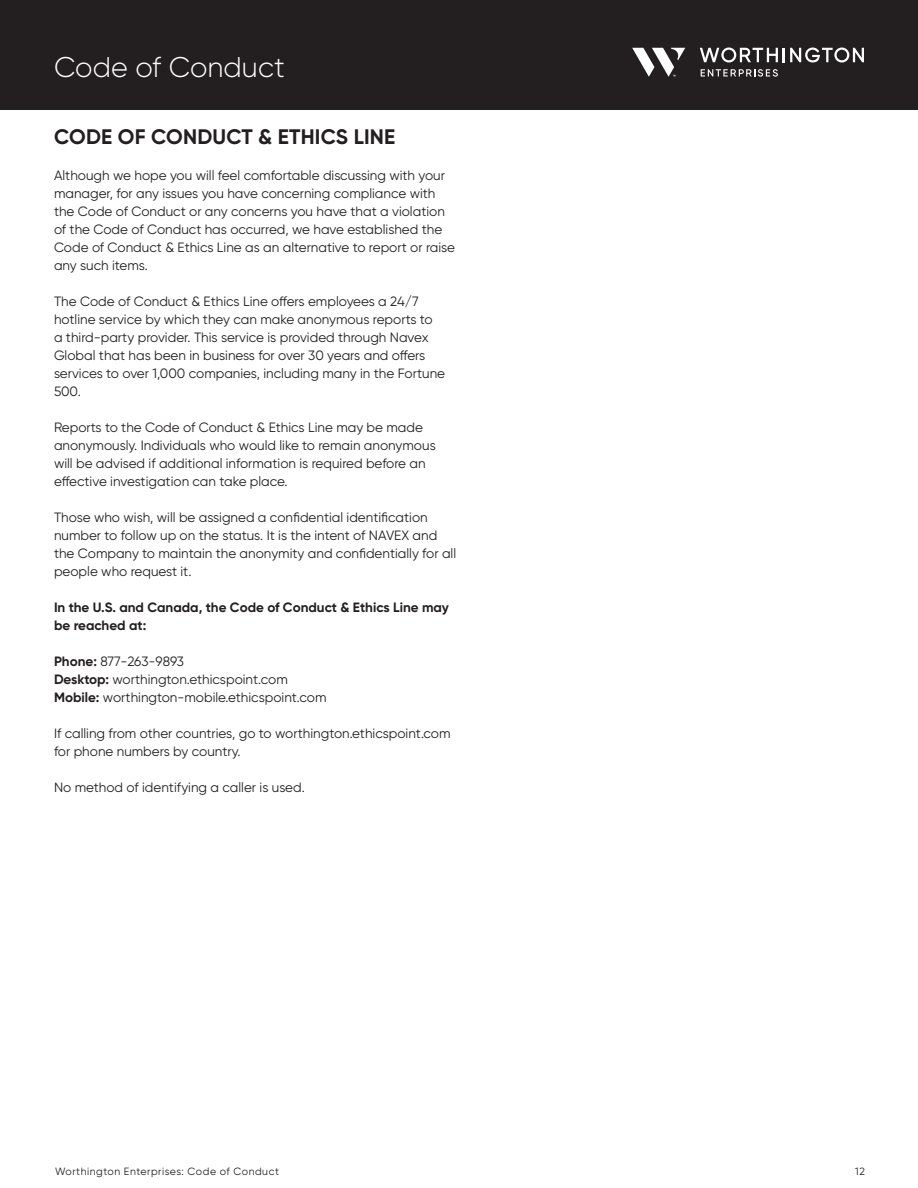
<style>
.page{position:relative;width:918px;height:1188px;background:#fff}
.page>*{position:absolute;margin:0;border:0;box-sizing:border-box;transform-origin:0 0}
.t1{font:300 28.5px "Gilroy";color:#fff}
.t2{font:700 21px "Gilroy";letter-spacing:.01em;color:#231f20}
.t3{font:13.5px/18px "Gilroy";color:#231f20}
.t4{font:700 13.5px/18px "Gilroy";color:#231f20}
.t5{font:10.5px "Gilroy";letter-spacing:.05em;color:#231f20}
.s1{font-weight:700}
</style>
<div class="page">
<div style="left:0;top:0;width:918px;height:109px;background:#231f20"></div>
<svg style="left:700px;top:48px;width:164px;height:14px"></svg>
<svg style="left:701px;top:69px;width:77px;height:8px"></svg>
<svg style="left:632px;top:48px;width:53px;height:29px"></svg>
<h1 class="t1" style="left:54px;top:49px;width:232px">Code of Conduct</h1>
<h2 class="t2" style="left:54px;top:124px;width:343px">CODE OF CONDUCT &amp; ETHICS LINE</h2>
<p class="t3" style="left:54px;top:166px;width:403px">Although we hope you will feel comfortable discussing with your manager, for any issues you have concerning compliance with the Code of Conduct or any concerns you have that a violation of the Code of Conduct has occurred, we have established the Code of Conduct &amp; Ethics Line as an alternative to report or raise any such items.</p>
<p class="t3" style="left:54px;top:292px;width:393px">The Code of Conduct &amp; Ethics Line offers employees a 24/7 hotline service by which they can make anonymous reports to<br>a third-party provider. This service is provided through Navex Global that has been in business for over 30 years and offers services to over 1,000 companies, including many in the Fortune 500.</p>
<p class="t3" style="left:54px;top:418px;width:383px">Reports to the Code of Conduct &amp; Ethics Line may be made anonymously. Individuals who would like to remain anonymous will be advised if additional information is required before an effective investigation can take place.</p>
<p class="t3" style="left:54px;top:508px;width:404px">Those who wish, will be assigned a confidential identification number to follow up on the status. It is the intent of NAVEX and the Company to maintain the anonymity and confidentially for all people who request it.</p>
<p class="t4" style="left:54px;top:598px;width:397px">In the U.S. and Canada, the Code of Conduct &amp; Ethics Line may be reached at:</p>
<p class="t3" style="left:54px;top:652px;width:274px"><span class="s1">Phone:</span> 877-263-9893<br><span class="s1">Desktop:</span> worthington.ethicspoint.com<br><span class="s1">Mobile:</span> worthington-mobile.ethicspoint.com</p>
<p class="t3" style="left:54px;top:724px;width:398px">If calling from other countries, go to worthington.ethicspoint.com for phone numbers by country.</p>
<p class="t3" style="left:54px;top:778px;width:252px">No method of identifying a caller is used.</p>
<p class="t5" style="left:55px;top:1165px;width:225px">Worthington Enterprises: Code of Conduct</p>
<p class="t5" style="left:855px;top:1165px;width:11px">12</p>
</div>
